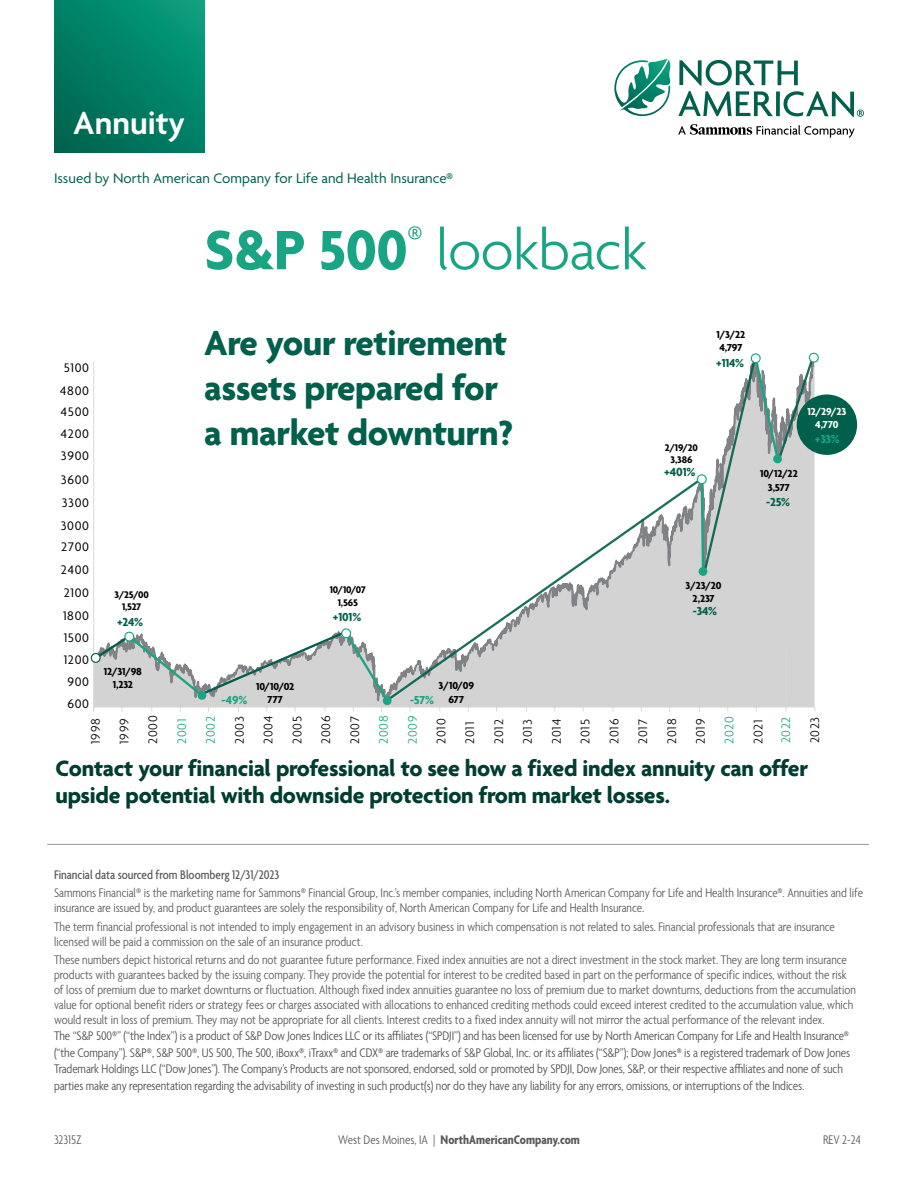
<style>
.page{position:relative;width:918px;height:1188px;background:#fff}
.page>*{position:absolute;margin:0;border:0;box-sizing:border-box;transform-origin:0 0}
.t1{font:300 60px "Agenda";letter-spacing:-.01em;color:#19a583}
.t2{font:700 37.5px/45px "Agenda";letter-spacing:-.01em;color:#00604b}
.t3{font:600 34.5px "Agenda";color:#fff}
.t4{font:700 24px/27px "Agenda";letter-spacing:-.01em;color:#003d31}
.t5{font:15px "Agenda";color:#00604b}
.t6{font:300 condensed 13.5px/15px "Agenda";color:#58595b}
.t7{font:300 condensed 13.5px/16.5px "Agenda";letter-spacing:-.005em;color:#4d4d4f}
.t8{font:300 13.5px/28.8px "Agenda";letter-spacing:.05em;color:#000}
.t9{font:13.5px "Agenda";letter-spacing:.05em;color:#000}
.t10{font:500 condensed 13.5px "Agenda";color:#58595b}
.t11{font:700 condensed 13.5px "Agenda";color:#58595b}
.t12{font:300 13.5px/28.8px "Agenda";letter-spacing:.05em;color:#19a583}
.t13{font:700 12.75px "Agenda";color:#00604b}
.t14{font:700 12.45px "Agenda";letter-spacing:-.01em;color:#00604b}
.t15{font:700 12.45px "Agenda";color:#19a583}
.t16{font:700 10.95px/13px "Agenda";letter-spacing:-.01em;color:#000;text-align:center}
.t17{font:700 10.95px/13px "Agenda";letter-spacing:-.01em;color:#fff;text-align:center}
.t18{font:700 10.35px/12.5px "Agenda";letter-spacing:-.01em;color:#000;text-align:center}
.s1{font-weight:700}
.s2{font-weight:300}
</style>
<div class="page">
<hr style="left:47px;top:844px;width:822px;height:1px;background:#939598">
<svg style="left:614px;top:59px;width:57px;height:57px"></svg>
<svg style="left:678px;top:124px;width:177px;height:13px"></svg>
<svg style="left:678px;top:60px;width:186px;height:57px"></svg>
<hr style="left:94px;top:707px;width:721px;height:1px;background:#dad9d9">
<svg style="left:93px;top:361px;width:604px;height:344px"></svg>
<svg style="left:387px;top:478px;width:310px;height:223px"></svg>
<svg style="left:90px;top:628px;width:302px;height:84px"></svg>
<svg style="left:697px;top:353px;width:118px;height:359px"></svg>
<div style="left:809px;top:353px;width:9px;height:9px;background:#fff;border-radius:50%"></div>
<div style="left:809px;top:353px;width:10px;height:10px;border:1px solid #19a583;border-radius:50%"></div>
<div style="left:797px;top:394px;width:60px;height:61px;background:#00604b;border-radius:50%"></div>
<svg style="left:54px;top:0;width:150px;height:152px;background:#007f65"></svg>
<h3 class="t3" style="left:73px;top:105px;width:113px">Annuity</h3>
<p class="t5" style="left:54px;top:170px;width:401px">Issued by North American Company for Life and Health Insurance®</p>
<h1 class="t1" style="left:204px;top:218px;width:444px"><span class="s1">S&amp;P 500</span><sup>®</sup> lookback</h1>
<p class="t9" style="left:64px;top:360px;width:27px">5100</p>
<p class="t9" style="left:60px;top:383px;width:30px">4800</p>
<p class="t9" style="left:61px;top:404px;width:30px">4500</p>
<p class="t9" style="left:61px;top:427px;width:30px">4200</p>
<p class="t9" style="left:61px;top:449px;width:30px">3900</p>
<p class="t9" style="left:61px;top:472px;width:30px">3600</p>
<p class="t9" style="left:62px;top:495px;width:29px">3300</p>
<p class="t9" style="left:61px;top:519px;width:30px">3000</p>
<p class="t9" style="left:61px;top:539px;width:29px">2700</p>
<p class="t9" style="left:61px;top:563px;width:30px">2400</p>
<p class="t9" style="left:64px;top:585px;width:27px">2100</p>
<p class="t9" style="left:63px;top:608px;width:27px">1800</p>
<p class="t9" style="left:64px;top:630px;width:27px">1500</p>
<p class="t9" style="left:64px;top:652px;width:27px">1200</p>
<p class="t9" style="left:67px;top:675px;width:23px">900</p>
<p class="t9" style="left:67px;top:697px;width:23px">600</p>
<p class="t18" style="left:114px;top:589px;width:36px">3/25/00<br>1,527</p>
<p class="t14" style="left:117px;top:616px;width:27px">+24%</p>
<p class="t16" style="left:104px;top:666px;width:40px">12/31/98<br>1,232</p>
<h2 class="t2" style="left:204px;top:323px;width:311px">Are your retirement assets prepared for a market downturn?</h2>
<p class="t18" style="left:330px;top:584px;width:38px">10/10/07<br>1,565</p>
<p class="t16" style="left:256px;top:681px;width:40px">10/10/02</p>
<p class="t15" style="left:221px;top:693px;width:27px">-49%</p>
<p class="t16" style="left:267px;top:694px;width:17px">777</p>
<p class="t14" style="left:333px;top:611px;width:30px">+101%</p>
<p class="t16" style="left:439px;top:680px;width:37px">3/10/09<br>677</p>
<p class="t15" style="left:410px;top:693px;width:26px">-57%</p>
<p class="t16" style="left:717px;top:329px;width:30px;text-align:left">1/3/22<br>4,797</p>
<p class="t14" style="left:716px;top:356px;width:29px">+114%</p>
<p class="t18" style="left:665px;top:442px;width:35px">2/19/20<br>3,386</p>
<p class="t13" style="left:664px;top:465px;width:33px">+401%</p>
<p class="t16" style="left:686px;top:580px;width:37px">3/23/20<br>2,237</p>
<p class="t14" style="left:693px;top:604px;width:26px">-34%</p>
<p class="t16" style="left:760px;top:468px;width:39px">10/12/22<br>3,577</p>
<p class="t14" style="left:766px;top:496px;width:26px">-25%</p>
<p class="t8" style="left:82px;top:744px;width:30px;rotate:-90deg">1998<br>1999<br>2000</p>
<p class="t12" style="left:168px;top:744px;width:29px;rotate:-90deg">2001<br>2002</p>
<p class="t8" style="left:226px;top:744px;width:30px;text-align:justify;rotate:-90deg">2003<br>2004<br>2005<br>2006<br>2007</p>
<p class="t12" style="left:370px;top:744px;width:30px;rotate:-90deg">2008<br>2009</p>
<p class="t8" style="left:428px;top:744px;width:26px;rotate:-90deg">2010<br>2011<br>2012<br>2013<br>2014<br>2015<br>2016<br>2017<br>2018<br>2019</p>
<p class="t12" style="left:716px;top:744px;width:29px;rotate:-90deg">2020</p>
<p class="t8" style="left:745px;top:744px;width:26px;rotate:-90deg">2021</p>
<p class="t12" style="left:772px;top:743px;width:28px;rotate:-90deg">2022</p>
<p class="t17" style="left:807px;top:406px;width:40px">12/29/23<br>4,770</p>
<p class="t15" style="left:815px;top:432px;width:26px">+33%</p>
<p class="t8" style="left:801px;top:743px;width:28px;rotate:-90deg">2023</p>
<h3 class="t4" style="left:56px;top:757px;width:754px">Contact your financial professional to see how a fixed index annuity can offer upside potential with downside protection from market losses.</h3>
<p class="t10" style="left:54px;top:867px;width:227px">Financial data sourced from Bloomberg 12/31/2023</p>
<p class="t6" style="left:54px;top:886px;width:811px">Sammons Financial® is the marketing name for Sammons® Financial Group, Inc.’s member companies, including North American Company for Life and Health Insurance®. Annuities and life insurance are issued by, and product guarantees are solely the responsibility of, North American Company for Life and Health Insurance.</p>
<p class="t6" style="left:54px;top:920px;width:782px">The term financial professional is not intended to imply engagement in an advisory business in which compensation is not related to sales. Financial professionals that are insurance licensed will be paid a commission on the sale of an insurance product.</p>
<p class="t6" style="left:54px;top:953px;width:803px">These numbers depict historical returns and do not guarantee future performance. Fixed index annuities are not a direct investment in the stock market. They are long term insurance products with guarantees backed by the issuing company. They provide the potential for interest to be credited based in part on the performance of specific indices, without the risk of loss of premium due to market downturns or fluctuation. Although fixed index annuities guarantee no loss of premium due to market downturns, deductions from the accumulation value for optional benefit riders or strategy fees or charges associated with allocations to enhanced crediting methods could exceed interest credited to the accumulation value, which would result in loss of premium. They may not be appropriate for all clients. Interest credits to a fixed index annuity will not mirror the actual performance of the relevant index.</p>
<p class="t7" style="left:54px;top:1029px;width:798px">The “S&amp;P 500®” (“the Index”) is a product of S&amp;P Dow Jones Indices LLC or its affiliates (“SPDJI”) and has been licensed for use by North American Company for Life and Health Insurance® (“the Company”). S&amp;P®, S&amp;P 500®, US 500, The 500, iBoxx®, iTraxx® and CDX® are trademarks of S&amp;P Global, Inc. or its affiliates (“S&amp;P”); Dow Jones® is a registered trademark of Dow Jones Trademark Holdings LLC (“Dow Jones”). The Company’s Products are not sponsored, endorsed, sold or promoted by SPDJI, Dow Jones, S&amp;P, or their respective affiliates and none of such parties make any representation regarding the advisability of investing in such product(s) nor do they have any liability for any errors, omissions, or interruptions of the Indices.</p>
<p class="t6" style="left:54px;top:1133px;width:29px">32315Z</p>
<p class="t11" style="left:338px;top:1133px;width:243px"><span class="s2">West Des Moines, IA |</span> NorthAmericanCompany.com</p>
<p class="t6" style="left:823px;top:1133px;width:39px">REV 2-24</p>
</div>
